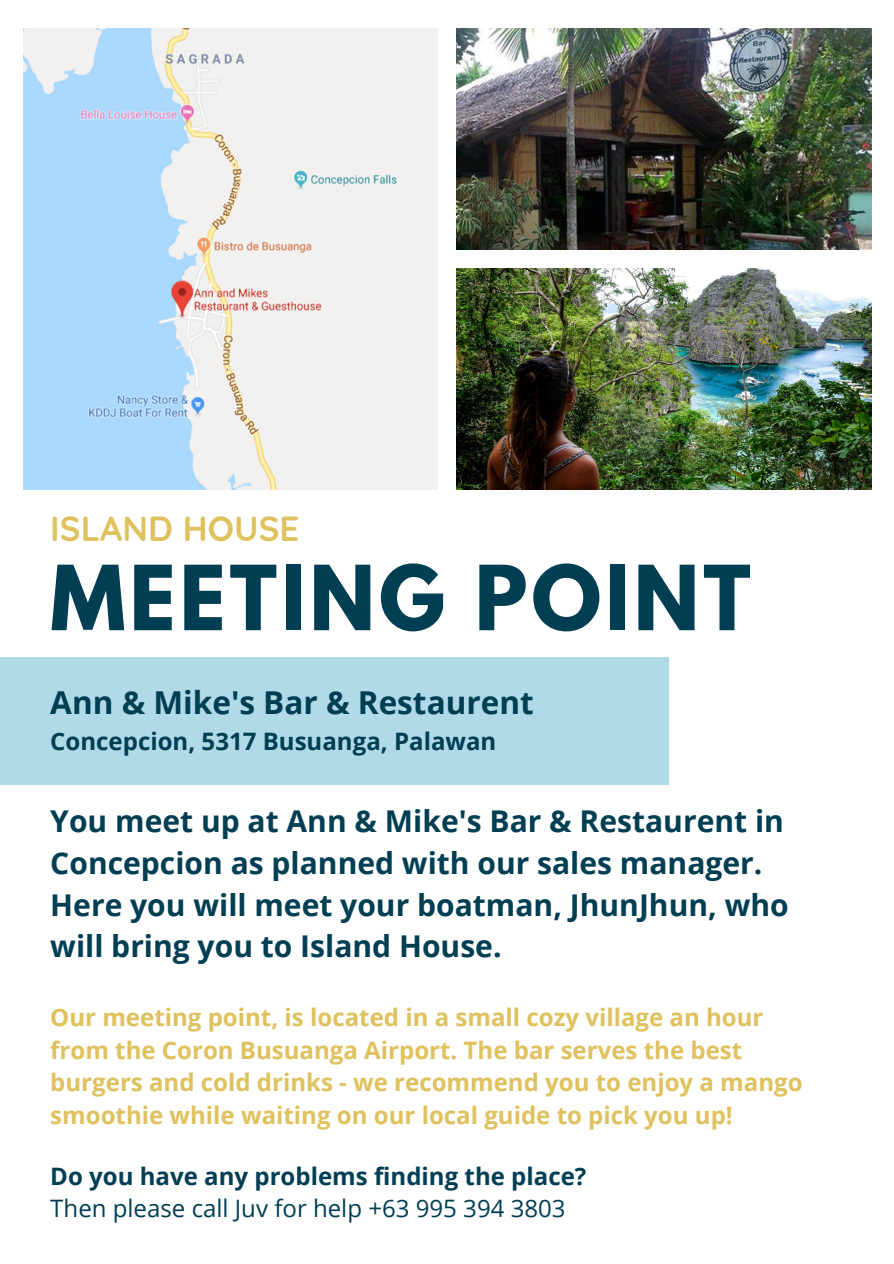
<style>
.page{position:relative;width:894px;height:1264px;background:#fff}
.page>*{position:absolute;margin:0;border:0;box-sizing:border-box;transform-origin:0 0}
.t1{font:700 79.35px "League Spartan";letter-spacing:.05em;color:#003e53}
.t2{font:700 34.8px "Quicksand";color:#dfc15e}
.t3{font:700 31.5px "Open Sans";color:#003e53}
.t4{font:700 30px/41.7px "Open Sans";color:#003e53}
.t5{font:700 24px/32.7px "Open Sans";color:#dfc15e}
.t6{font:700 24px "Open Sans";color:#003e53}
.t7{font:24px "Open Sans";color:#003e53}
</style>
<div class="page">
<img style="left:23px;top:29px;width:414px;height:460px">
<img style="left:457px;top:29px;width:414px;height:220px">
<img style="left:457px;top:268px;width:414px;height:221px">
<div style="left:0;top:657px;width:668px;height:128px;background:#b0dae8"></div>
<h2 class="t2" style="left:50px;top:505px;width:250px">ISLAND HOUSE</h2>
<h1 class="t1" style="left:50px;top:558px;width:701px">MEETING POINT</h1>
<h3 class="t3" style="left:50px;top:680px;width:485px">Ann &amp; Mike's Bar &amp; Restaurent</h3>
<p class="t6" style="left:50px;top:724px;width:447px">Concepcion, 5317 Busuanga, Palawan</p>
<p class="t4" style="left:50px;top:799px;width:739px">You meet up at Ann &amp; Mike's Bar &amp; Restaurent in Concepcion as planned with our sales manager.<br>Here you will meet your boatman, JhunJhun, who will bring you to Island House.</p>
<p class="t5" style="left:50px;top:1000px;width:753px">Our meeting point, is located in a small cozy village an hour from the Coron Busuanga Airport. The bar serves the best burgers and cold drinks - we recommend you to enjoy a mango smoothie while waiting on our local guide to pick you up!</p>
<p class="t6" style="left:50px;top:1158px;width:537px">Do you have any problems finding the place?</p>
<p class="t7" style="left:50px;top:1191px;width:516px">Then please call Juv for help +63 995 394 3803</p>
</div>
